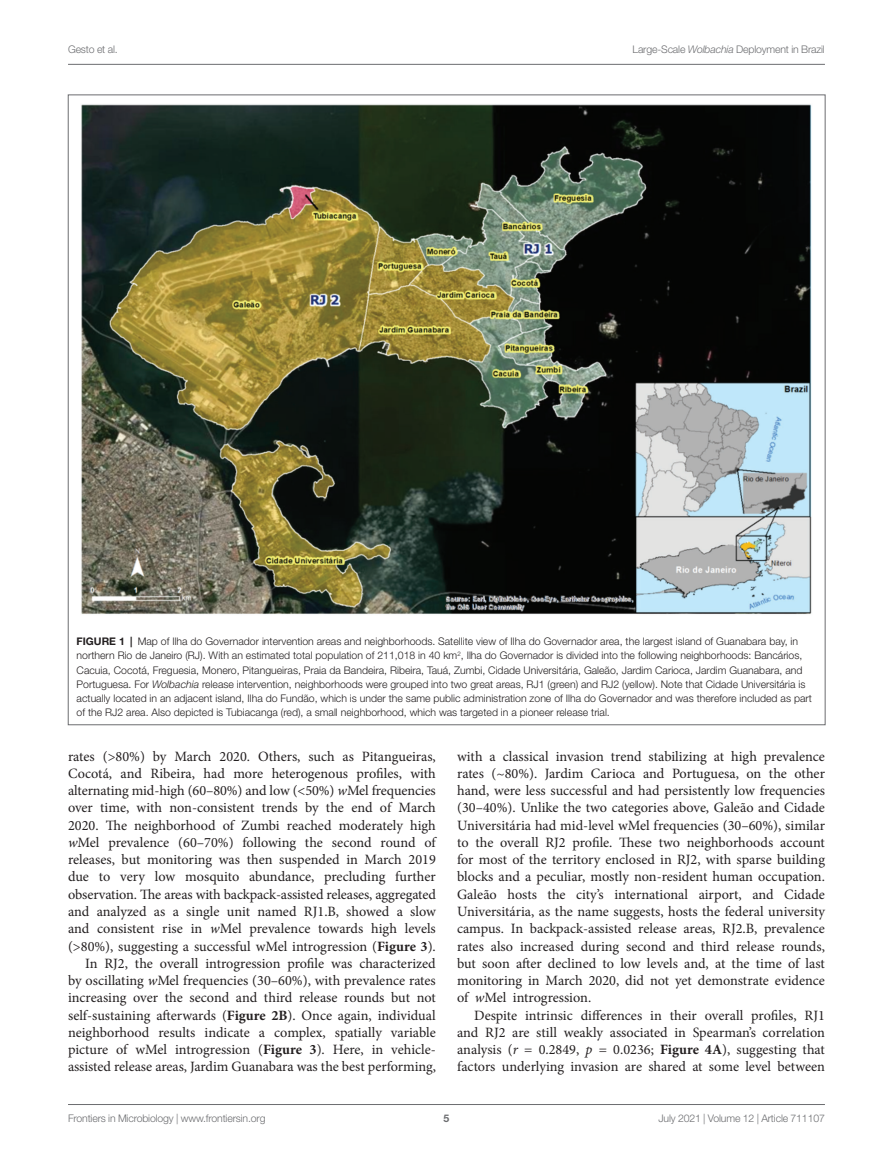
<style>
.page{position:relative;width:893px;height:1170px;background:#fff}
.page>*{position:absolute;margin:0;border:0;box-sizing:border-box;transform-origin:0 0}
.TEXT{font:14.25px/17.2px "Minion Pro";letter-spacing:-.005em;color:#231f20;text-align:justify}
.FIG_LEG{font:300 10.5px/14.2px "Helvetica Neue LT Std";color:#231f20}
.t1{font:300 10.5px "Helvetica Neue LT Std";letter-spacing:-.015em;color:#6c6d70}
.t2{font:700 10.5px "Helvetica Neue LT Std";color:#6c6d70}
.s1{font-style:italic}
.s2{font-weight:700}
</style>
<div class="page">
<hr style="left:68px;top:64px;width:757px;height:1px;background:#6c6d70">
<hr style="left:68px;top:1104px;width:757px;height:1px;background:#6c6d70">
<img style="left:81px;top:104px;width:731px;height:511px">
<p class="t1" style="left:68px;top:42px;width:51px">Gesto et al.</p>
<p class="t1" style="left:632px;top:42px;width:194px">Large-Scale <span class="s1">Wolbachia</span> Deployment in Brazil</p>
<p class="FIG_LEG" style="left:77px;top:634px;width:737px"><span class="s2">FIGURE 1 |</span> Map of Ilha do Governador intervention areas and neighborhoods. Satellite view of Ilha do Governador area, the largest island of Guanabara bay, in northern Rio de Janeiro (RJ). With an estimated total population of 211,018 in 40 km<sup>2</sup>, Ilha do Governador is divided into the following neighborhoods: Bancários, Cacuia, Cocotá, Freguesia, Monero, Pitangueiras, Praia da Bandeira, Ribeira, Tauá, Zumbi, Cidade Universitária, Galeão, Jardim Carioca, Jardim Guanabara, and Portuguesa. For <span class="s1">Wolbachia</span> release intervention, neighborhoods were grouped into two great areas, RJ1 (green) and RJ2 (yellow). Note that Cidade Universitária is actually located in an adjacent island, Ilha do Fundão, which is under the same public administration zone of Ilha do Governador and was therefore included as part of the RJ2 area. Also depicted is Tubiacanga (red), a small neighborhood, which was targeted in a pioneer release trial.</p>
<p class="TEXT" style="left:68px;top:747px;width:369px">rates (&gt;80%) by March 2020. Others, such as Pitangueiras, Cocotá, and Ribeira, had more heterogenous profiles, with alternating mid-high (60–80%) and low (&lt;50%) <span class="s1">w</span>Mel frequencies over time, with non-consistent trends by the end of March 2020. The neighborhood of Zumbi reached moderately high <span class="s1">w</span>Mel prevalence (60–70%) following the second round of releases, but monitoring was then suspended in March 2019 due to very low mosquito abundance, precluding further observation. The areas with backpack-assisted releases, aggregated and analyzed as a single unit named RJ1.B, showed a slow and consistent rise in <span class="s1">w</span>Mel prevalence towards high levels (&gt;80%), suggesting a successful wMel introgression (<span class="s2">Figure 3</span>).</p>
<p class="TEXT" style="left:68px;top:954px;width:369px;text-indent:17px">In RJ2, the overall introgression profile was characterized by oscillating <span class="s1">w</span>Mel frequencies (30–60%), with prevalence rates increasing over the second and third release rounds but not self-sustaining afterwards (<span class="s2">Figure 2B</span>). Once again, individual neighborhood results indicate a complex, spatially variable picture of wMel introgression (<span class="s2">Figure 3</span>). Here, in vehicle&shy;assisted release areas, Jardim Guanabara was the best performing,</p>
<p class="TEXT" style="left:457px;top:747px;width:369px">with a classical invasion trend stabilizing at high prevalence rates (~80%). Jardim Carioca and Portuguesa, on the other hand, were less successful and had persistently low frequencies (30–40%). Unlike the two categories above, Galeão and Cidade Universitária had mid-level wMel frequencies (30–60%), similar to the overall RJ2 profile. These two neighborhoods account for most of the territory enclosed in RJ2, with sparse building blocks and a peculiar, mostly non-resident human occupation.<br>Galeão hosts the city’s international airport, and Cidade Universitária, as the name suggests, hosts the federal university campus. In backpack-assisted release areas, RJ2.B, prevalence rates also increased during second and third release rounds, but soon after declined to low levels and, at the time of last monitoring in March 2020, did not yet demonstrate evidence of <span class="s1">w</span>Mel introgression.</p>
<p class="TEXT" style="left:457px;top:1006px;width:369px;text-indent:17px">Despite intrinsic differences in their overall profiles, RJ1 and RJ2 are still weakly associated in Spearman’s correlation analysis (<span class="s1">r</span> = 0.2849, <span class="s1">p</span> = 0.0236; <span class="s2">Figure 4A</span>), suggesting that factors underlying invasion are shared at some level between</p>
<p class="t1" style="left:68px;top:1111px;width:199px">Frontiers in Microbiology | www.frontiersin.org</p>
<p class="t2" style="left:444px;top:1111px;width:7px">5</p>
<p class="t1" style="left:658px;top:1111px;width:168px">July 2021 | Volume 12 | Article 711107</p>
</div>
